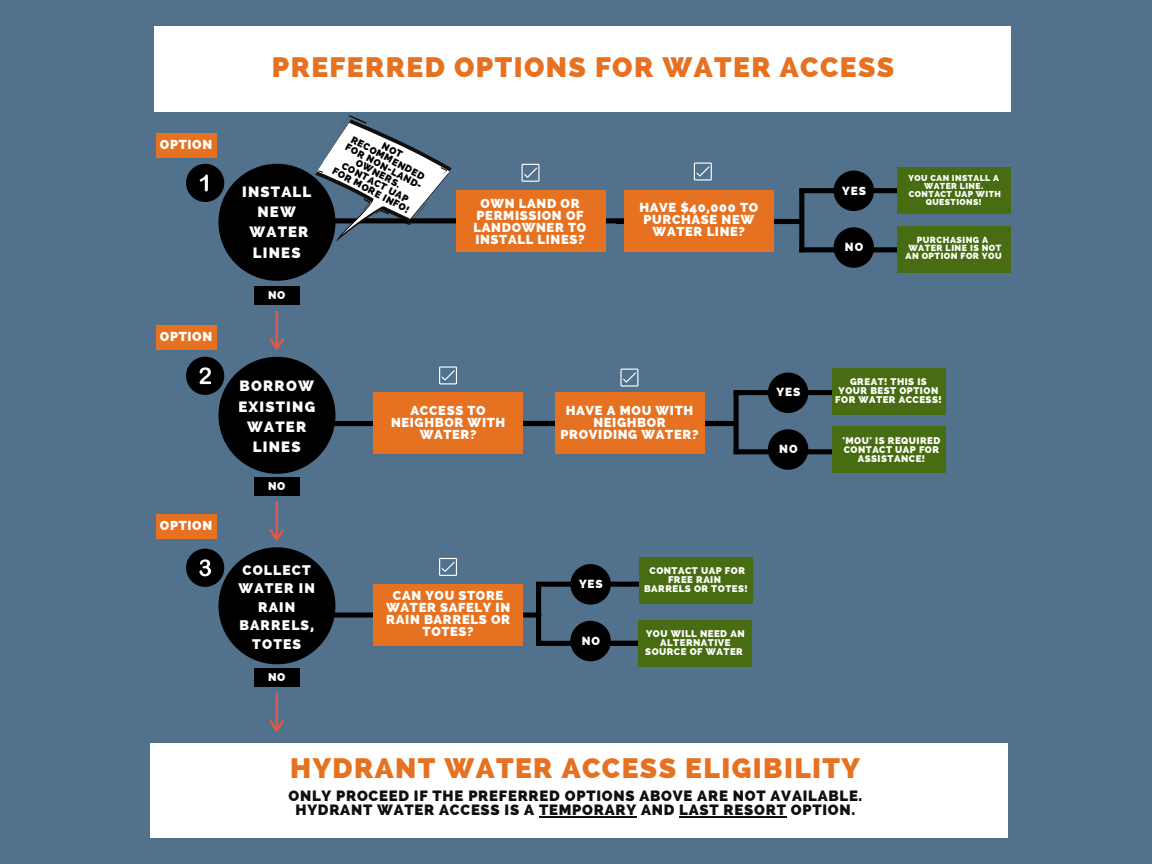
<style>
.page{position:relative;width:1152px;height:864px;background:#52718d}
.page>*{position:absolute;margin:0;border:0;box-sizing:border-box;transform-origin:0 0}
.t1{font:800 28.2px "Raleway";letter-spacing:.05em;color:#e67221}
.t2{font:800 15px/20.4px "Raleway";letter-spacing:.08em;color:#fff;text-align:center}
.t3{font:800 14.85px "Raleway";letter-spacing:.05em;color:#100f0d}
.t4{font:800 13.95px/18.6px "Raleway";letter-spacing:.08em;color:#fff;text-align:center}
.t5{font:800 13.05px/11.9px "Raleway";letter-spacing:.05em;color:#fff;text-align:center}
.t6{font:800 11.7px "Raleway";letter-spacing:.08em;color:#fff}
.t7{font:800 11.25px "Raleway";color:#fff}
.t8{font:800 9.9px/9.1px "Raleway";color:#000;text-align:center}
.t9{font:800 9.75px/8.9px "Raleway";letter-spacing:.05em;color:#fff;text-align:center}
.t10{font:800 9px/8.2px "Raleway";letter-spacing:.05em;color:#fff;text-align:center}
.t11{font:800 8.55px/7.9px "Raleway";letter-spacing:.05em;color:#fff;text-align:center}
</style>
<div class="page">
<div style="left:154px;top:26px;width:856px;height:85px;background:#fff"></div>
<div style="left:218px;top:164px;width:117px;height:117px;background:#000;border-radius:50%"></div>
<div style="left:218px;top:357px;width:117px;height:117px;background:#000;border-radius:50%"></div>
<div style="left:218px;top:547px;width:117px;height:117px;background:#000;border-radius:50%"></div>
<div style="left:325px;top:218px;width:310px;height:6px;background:#000"></div>
<div style="left:618px;top:219px;width:183px;height:5px;background:#000"></div>
<div style="left:456px;top:190px;width:150px;height:62px;background:#e67221"></div>
<svg style="left:522px;top:164px;width:18px;height:18px"></svg>
<div style="left:325px;top:421px;width:408px;height:5px;background:#000"></div>
<div style="left:373px;top:393px;width:150px;height:61px;background:#e67221"></div>
<div style="left:555px;top:393px;width:149px;height:61px;background:#e67221"></div>
<svg style="left:439px;top:366px;width:18px;height:18px"></svg>
<svg style="left:620px;top:369px;width:18px;height:18px"></svg>
<div style="left:325px;top:612px;width:214px;height:6px;background:#000"></div>
<div style="left:373px;top:584px;width:150px;height:62px;background:#e67221"></div>
<svg style="left:439px;top:558px;width:18px;height:18px"></svg>
<div style="left:536px;top:584px;width:5px;height:62px;background:#000"></div>
<div style="left:536px;top:581px;width:62px;height:6px;background:#000"></div>
<div style="left:536px;top:641px;width:62px;height:5px;background:#000"></div>
<div style="left:570px;top:564px;width:41px;height:41px;background:#000;border-radius:50%"></div>
<div style="left:572px;top:581px;width:165px;height:6px;background:#000"></div>
<div style="left:570px;top:621px;width:41px;height:40px;background:#000;border-radius:50%"></div>
<div style="left:572px;top:641px;width:165px;height:5px;background:#000"></div>
<div style="left:639px;top:620px;width:113px;height:47px;background:#486c11"></div>
<div style="left:254px;top:286px;width:45px;height:19px;background:#000"></div>
<svg style="left:269px;top:311px;width:15px;height:39px"></svg>
<div style="left:254px;top:477px;width:45px;height:19px;background:#000"></div>
<svg style="left:269px;top:502px;width:15px;height:39px"></svg>
<div style="left:254px;top:668px;width:45px;height:19px;background:#000"></div>
<svg style="left:269px;top:693px;width:15px;height:39px"></svg>
<svg style="left:292px;top:115px;width:160px;height:158px"></svg>
<div style="left:799px;top:190px;width:6px;height:62px;background:#000"></div>
<div style="left:799px;top:188px;width:62px;height:5px;background:#000"></div>
<div style="left:799px;top:247px;width:62px;height:6px;background:#000"></div>
<div style="left:834px;top:171px;width:40px;height:40px;background:#000;border-radius:50%"></div>
<div style="left:835px;top:188px;width:69px;height:5px;background:#000"></div>
<div style="left:834px;top:227px;width:40px;height:41px;background:#000;border-radius:50%"></div>
<div style="left:835px;top:247px;width:69px;height:6px;background:#000"></div>
<div style="left:897px;top:167px;width:113px;height:47px;background:#486c11"></div>
<div style="left:897px;top:226px;width:113px;height:46px;background:#486c11"></div>
<div style="left:733px;top:392px;width:6px;height:62px;background:#000"></div>
<div style="left:734px;top:390px;width:61px;height:5px;background:#000"></div>
<div style="left:734px;top:449px;width:61px;height:5px;background:#000"></div>
<div style="left:768px;top:373px;width:40px;height:40px;background:#000;border-radius:50%"></div>
<div style="left:769px;top:390px;width:69px;height:5px;background:#000"></div>
<div style="left:768px;top:429px;width:40px;height:41px;background:#000;border-radius:50%"></div>
<div style="left:769px;top:449px;width:69px;height:5px;background:#000"></div>
<div style="left:832px;top:368px;width:113px;height:47px;background:#486c11"></div>
<div style="left:832px;top:427px;width:113px;height:46px;background:#486c11"></div>
<div style="left:639px;top:557px;width:114px;height:47px;background:#486c11"></div>
<div style="left:624px;top:190px;width:150px;height:62px;background:#e67221"></div>
<svg style="left:694px;top:163px;width:18px;height:18px"></svg>
<div style="left:150px;top:743px;width:858px;height:94px;background:#fff"></div>
<div style="left:186px;top:164px;width:38px;height:38px;background:#000;border-radius:50%"></div>
<svg style="left:200px;top:175px;width:8px;height:16px"></svg>
<div style="left:186px;top:357px;width:38px;height:38px;background:#000;border-radius:50%"></div>
<svg style="left:200px;top:367px;width:11px;height:17px"></svg>
<div style="left:186px;top:549px;width:38px;height:38px;background:#000;border-radius:50%"></div>
<svg style="left:199px;top:559px;width:12px;height:17px"></svg>
<div style="left:156px;top:133px;width:60px;height:25px;background:#e67221"></div>
<div style="left:156px;top:325px;width:60px;height:25px;background:#e67221"></div>
<div style="left:156px;top:514px;width:60px;height:25px;background:#e67221"></div>
<hr style="left:539px;top:816px;width:98px;height:2px;background:#100f0d">
<hr style="left:679px;top:816px;width:108px;height:2px;background:#100f0d">
<p class="t5" style="left:160px;top:138px;width:54px">OPTION</p>
<p class="t5" style="left:160px;top:331px;width:54px">OPTION</p>
<p class="t5" style="left:160px;top:519px;width:54px">OPTION</p>
<p class="t1" style="left:272px;top:51px;width:624px">PREFERRED OPTIONS FOR WATER ACCESS</p>
<p class="t2" style="left:242px;top:181px;width:71px">INSTALL<br>NEW</p>
<p class="t2" style="left:249px;top:222px;width:61px;text-align:left">WATER<br>LINES</p>
<p class="t7" style="left:268px;top:288px;width:19px">NO</p>
<p class="t8" style="left:357px;top:126px;width:87px;rotate:28deg">NOT<br>RECOMMENDED<br>FOR NON-LAND-<br>OWNERS.</p>
<p class="t8" style="left:345px;top:161px;width:76px;rotate:28deg">CONTACT UAP</p>
<p class="t8" style="left:335px;top:166px;width:87px;rotate:28deg">FOR MORE INFO!</p>
<p class="t5" style="left:474px;top:198px;width:114px">OWN LAND OR<br>PERMISSION OF<br>LANDOWNER TO<br>INSTALL LINES?</p>
<p class="t5" style="left:639px;top:201px;width:120px">HAVE $40,000 TO<br>PURCHASE NEW<br>WATER LINE?</p>
<p class="t6" style="left:842px;top:184px;width:25px">YES</p>
<p class="t6" style="left:845px;top:240px;width:20px">NO</p>
<p class="t11" style="left:908px;top:174px;width:92px">YOU CAN INSTALL A<br>WATER LINE.</p>
<p class="t11" style="left:909px;top:190px;width:94px">CONTACT UAP WITH<br>QUESTIONS!</p>
<p class="t10" style="left:906px;top:235px;width:98px">PURCHASING A<br>WATER LINE IS NOT<br>AN OPTION FOR YOU</p>
<p class="t2" style="left:238px;top:376px;width:78px">BORROW<br>EXISTING<br>WATER<br>LINES</p>
<p class="t7" style="left:268px;top:479px;width:19px">NO</p>
<p class="t4" style="left:243px;top:560px;width:70px">COLLECT</p>
<p class="t4" style="left:239px;top:579px;width:78px">WATER IN<br>RAIN<br>BARRELS,<br>TOTES</p>
<p class="t7" style="left:268px;top:670px;width:19px">NO</p>
<p class="t5" style="left:391px;top:404px;width:116px">ACCESS TO<br>NEIGHBOR WITH<br>WATER?</p>
<p class="t5" style="left:561px;top:404px;width:139px">HAVE A MOU WITH<br>NEIGHBOR<br>PROVIDING WATER?</p>
<p class="t6" style="left:777px;top:385px;width:25px">YES</p>
<p class="t6" style="left:779px;top:442px;width:20px">NO</p>
<p class="t9" style="left:835px;top:378px;width:108px">GREAT! THIS IS<br>YOUR BEST OPTION<br>FOR WATER ACCESS!</p>
<p class="t9" style="left:843px;top:437px;width:99px">'MOU' IS REQUIRED<br>CONTACT UAP FOR<br>ASSISTANCE!</p>
<p class="t5" style="left:386px;top:590px;width:125px">CAN YOU STORE<br>WATER SAFELY IN<br>RAIN BARRELS OR<br>TOTES?</p>
<p class="t6" style="left:579px;top:577px;width:25px">YES</p>
<p class="t9" style="left:650px;top:567px;width:97px">CONTACT UAP FOR<br>FREE RAIN</p>
<p class="t9" style="left:644px;top:584px;width:105px">BARRELS OR TOTES!</p>
<p class="t6" style="left:582px;top:634px;width:20px">NO</p>
<p class="t9" style="left:645px;top:629px;width:101px">YOU WILL NEED AN<br>ALTERNATIVE<br>SOURCE OF WATER</p>
<p class="t1" style="left:290px;top:752px;width:571px">HYDRANT WATER ACCESS ELIGIBILITY</p>
<p class="t3" style="left:288px;top:787px;width:576px">ONLY PROCEED IF THE PREFERRED OPTIONS ABOVE ARE NOT AVAILABLE.</p>
<p class="t3" style="left:296px;top:801px;width:561px">HYDRANT WATER ACCESS IS A TEMPORARY AND LAST RESORT OPTION.</p>
</div>
